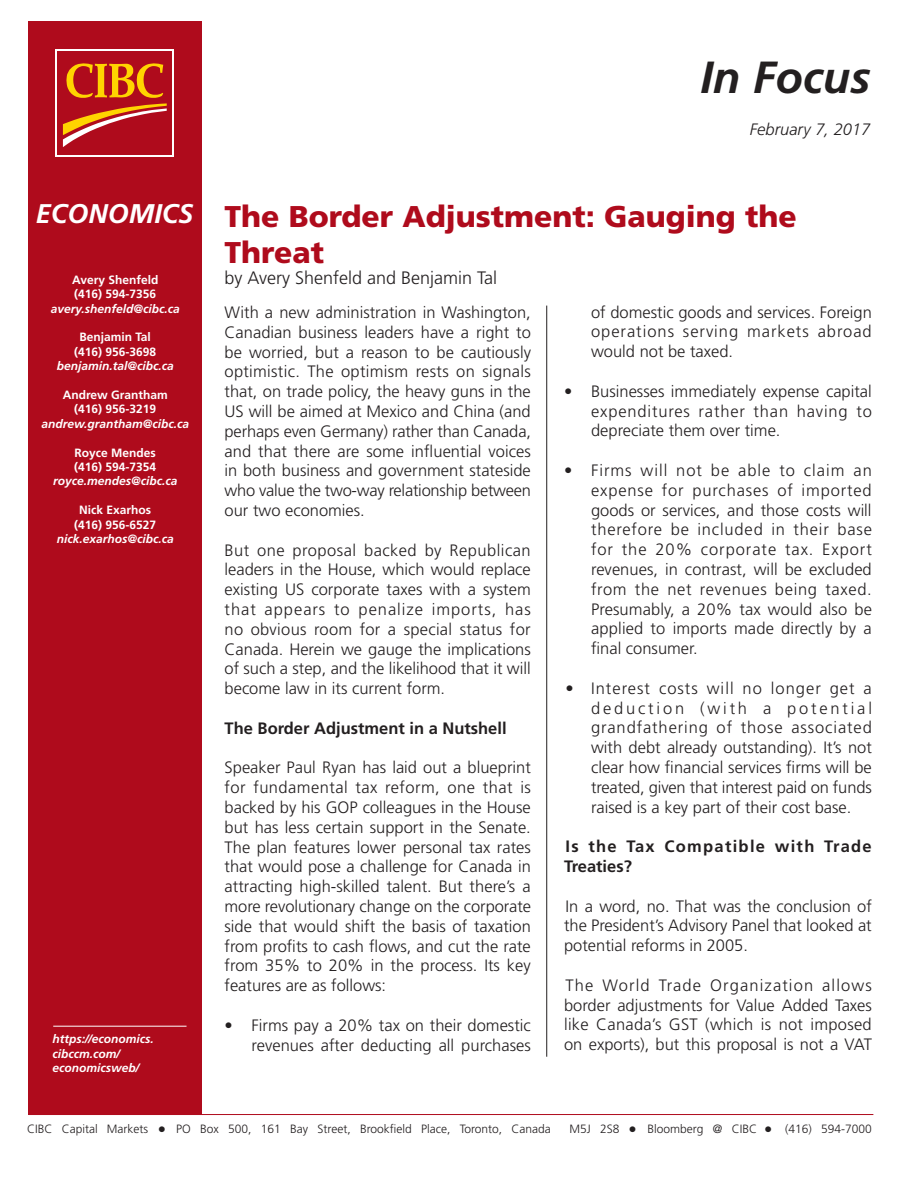
<style>
.page{position:relative;width:918px;height:1188px;background:#fff}
.page>*{position:absolute;margin:0;border:0;box-sizing:border-box;transform-origin:0 0}
.t1{font:italic 700 45px "Frutiger LT Std";color:#231f20}
.t2{font:900 30px/36px "Frutiger LT Std";color:#af0b1c}
.t3{font:italic 700 27px "Frutiger LT Std";color:#fff}
.t4{font:300 18px "Frutiger LT Std";color:#231f20}
.Frutiger_Body_text{font:300 16.5px/19.8px "Frutiger LT Std";color:#231f20;text-align:justify}
.Frutiger_Body_text-2{font:700 16.5px/19.8px "Frutiger LT Std";letter-spacing:.08em;color:#231f20}
.Frutiger_Body_text-3{font:700 16.5px "Frutiger LT Std";color:#231f20}
.t5{font:italic 300 16.5px "Frutiger LT Std";color:#231f20}
.Frutiger_body_text{font:italic 700 12px/14.4px "Frutiger LT Std";color:#fff}
.Frutiger_body_text-2{font:700 12px "Frutiger LT Std";color:#fff}
.t6{font:300 12px "Frutiger LT Std";color:#231f20}
</style>
<div class="page">
<div style="left:28px;top:21px;width:174px;height:1094px;background:#af0b1c"></div>
<div style="left:56px;top:50px;width:118px;height:107px;background:linear-gradient(to bottom,#fff,#fff)"></div>
<div style="left:58px;top:52px;width:114px;height:103px;background:#af0b1c"></div>
<svg style="left:63px;top:63px;width:104px;height:84px"></svg>
<hr style="left:28px;top:1114px;width:845px;height:1px;background:#af0b1c">
<hr style="left:546px;top:306px;width:1px;height:751px;background:#231f20">
<hr style="left:53px;top:1026px;width:134px;height:1px;background:#fff">
<p class="t3" style="left:36px;top:198px;width:159px">ECONOMICS</p>
<p class="Frutiger_body_text-2" style="left:72px;top:273px;width:88px">Avery Shenfeld</p>
<p class="Frutiger_body_text-2" style="left:74px;top:287px;width:84px">(416) 594-7356</p>
<p class="Frutiger_body_text" style="left:51px;top:301px;width:130px">avery.shenfeld@cibc.ca</p>
<p class="Frutiger_body_text-2" style="left:80px;top:330px;width:73px">Benjamin Tal</p>
<p class="Frutiger_body_text-2" style="left:74px;top:345px;width:84px">(416) 956-3698</p>
<p class="Frutiger_body_text" style="left:57px;top:359px;width:118px">benjamin.tal@cibc.ca</p>
<p class="Frutiger_body_text-2" style="left:63px;top:388px;width:107px">Andrew Grantham</p>
<p class="Frutiger_body_text-2" style="left:74px;top:402px;width:84px">(416) 956-3219</p>
<p class="Frutiger_body_text" style="left:41px;top:416px;width:149px">andrew.grantham@cibc.ca</p>
<p class="Frutiger_body_text-2" style="left:75px;top:445px;width:83px">Royce Mendes</p>
<p class="Frutiger_body_text-2" style="left:74px;top:460px;width:84px">(416) 594-7354</p>
<p class="Frutiger_body_text" style="left:53px;top:474px;width:126px">royce.mendes@cibc.ca</p>
<p class="Frutiger_body_text-2" style="left:79px;top:503px;width:74px">Nick Exarhos</p>
<p class="Frutiger_body_text-2" style="left:74px;top:517px;width:84px">(416) 956-6527</p>
<p class="Frutiger_body_text" style="left:57px;top:532px;width:118px">nick.exarhos@cibc.ca</p>
<p class="Frutiger_body_text" style="left:52px;top:1032px;width:103px">https://economics. cibccm.com/ economicsweb/</p>
<p class="t1" style="left:700px;top:51px;width:171px">In Focus</p>
<p class="t5" style="left:750px;top:119px;width:122px">February 7, 2017</p>
<p class="t2" style="left:225px;top:198px;width:574px">The Border Adjustment: Gauging the<br>Threat</p>
<p class="t4" style="left:225px;top:268px;width:274px">by Avery Shenfeld and Benjamin Tal</p>
<p class="Frutiger_Body_text" style="left:225px;top:303px;width:308px">With a new administration in Washington, Canadian business leaders have a right to be worried, but a reason to be cautiously optimistic. The optimism rests on signals that, on trade policy, the heavy guns in the US will be aimed at Mexico and China (and perhaps even Germany) rather than Canada, and that there are some influential voices in both business and government stateside who value the two-way relationship between our two economies.</p>
<p class="Frutiger_Body_text" style="left:225px;top:540px;width:308px">But one proposal backed by Republican leaders in the House, which would replace existing US corporate taxes with a system that appears to penalize imports, has no obvious room for a special status for Canada. Herein we gauge the implications of such a step, and the likelihood that it will become law in its current form.</p>
<p class="Frutiger_Body_text-3" style="left:225px;top:718px;width:284px">The Border Adjustment in a Nutshell</p>
<p class="Frutiger_Body_text" style="left:225px;top:758px;width:308px">Speaker Paul Ryan has laid out a blueprint for fundamental tax reform, one that is backed by his GOP colleagues in the House but has less certain support in the Senate.<br>The plan features lower personal tax rates that would pose a challenge for Canada in attracting high-skilled talent. But there’s a more revolutionary change on the corporate side that would shift the basis of taxation from profits to cash flows, and cut the rate from 35% to 20% in the process. Its key features are as follows:</p>
<p class="Frutiger_Body_text" style="left:225px;top:1015px;width:308px;text-align:right">• Firms pay a 20% tax on their domestic revenues after deducting all purchases</p>
<p class="Frutiger_Body_text" style="left:591px;top:302px;width:282px">of domestic goods and services. Foreign operations serving markets abroad would not be taxed.</p>
<p class="Frutiger_Body_text" style="left:591px;top:381px;width:282px;text-indent:-27px">• Businesses immediately expense capital expenditures rather than having to depreciate them over time.</p>
<p class="Frutiger_Body_text" style="left:591px;top:461px;width:282px;text-indent:-27px">• Firms will not be able to claim an expense for purchases of imported goods or services, and those costs will therefore be included in their base for the 20% corporate tax. Export revenues, in contrast, will be excluded from the net revenues being taxed.<br>Presumably, a 20% tax would also be applied to imports made directly by a final consumer.</p>
<p class="Frutiger_Body_text" style="left:591px;top:678px;width:282px;text-indent:-26px">• Interest costs will no longer get a deduction (with a potential grandfathering of those associated with debt already outstanding). It’s not clear how financial services firms will be treated, given that interest paid on funds raised is a key part of their cost base.</p>
<p class="Frutiger_Body_text-2" style="left:564px;top:837px;width:309px">Is the Tax Compatible with Trade<br>Treaties?</p>
<p class="Frutiger_Body_text" style="left:564px;top:896px;width:309px">In a word, no. That was the conclusion of the President’s Advisory Panel that looked at potential reforms in 2005.</p>
<p class="Frutiger_Body_text" style="left:564px;top:975px;width:309px">The World Trade Organization allows border adjustments for Value Added Taxes like Canada’s GST (which is not imposed on exports), but this proposal is not a VAT</p>
<p class="t6" style="left:27px;top:1122px;width:123px">CIBC Capital Markets</p>
<p class="t6" style="left:176px;top:1122px;width:376px">PO Box 500, 161 Bay Street, Brookfield Place, Toronto, Canada</p>
<p class="t6" style="left:570px;top:1122px;width:52px">M5J 2S8</p>
<p class="t6" style="left:648px;top:1122px;width:111px">Bloomberg @ CIBC</p>
<p class="t6" style="left:785px;top:1122px;width:88px">(416) 594-7000</p>
<p class="Frutiger_Body_text" style="left:158px;top:1119px;width:10px">•</p>
<p class="Frutiger_Body_text" style="left:629px;top:1119px;width:10px">•</p>
<p class="Frutiger_Body_text" style="left:764px;top:1119px;width:10px">•</p>
</div>
